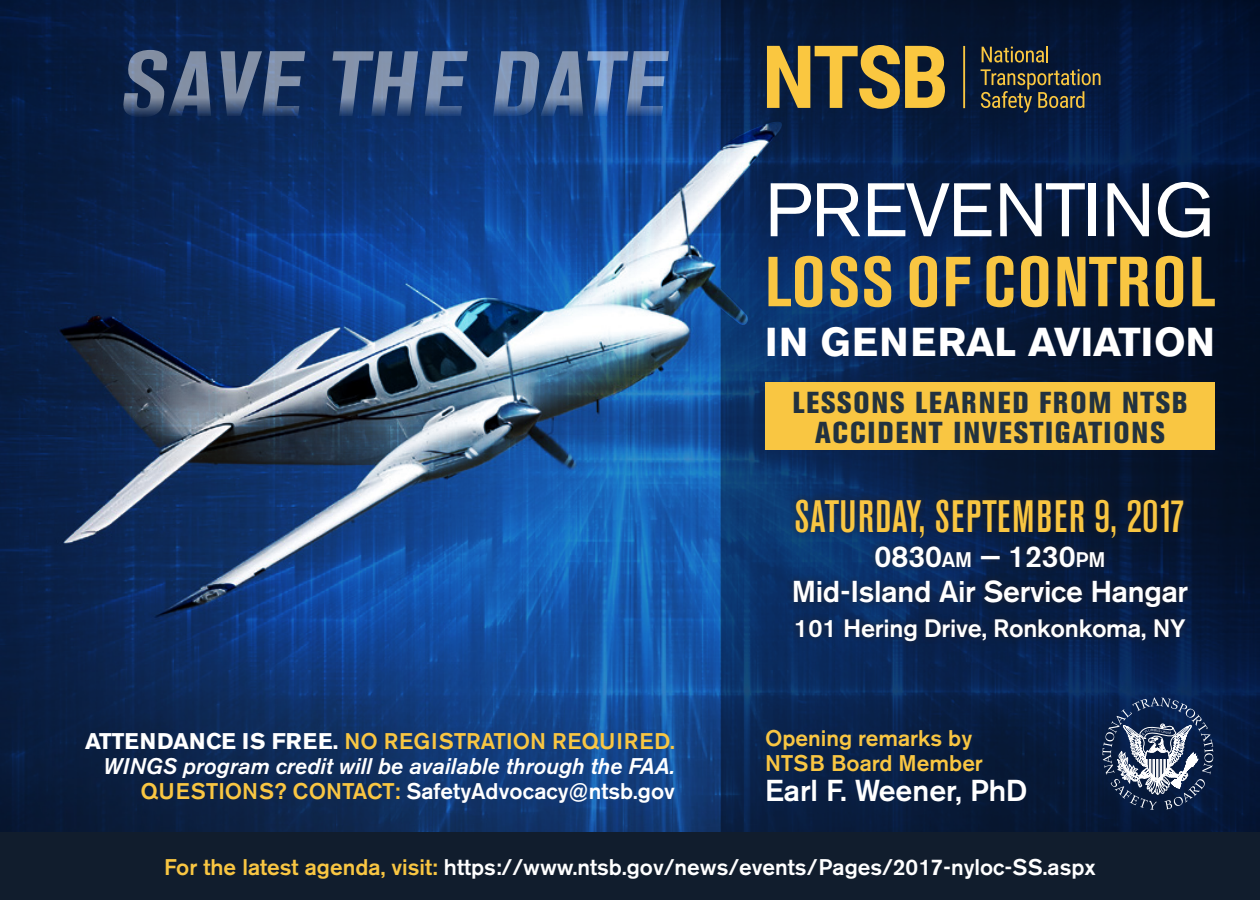
<style>
.page{position:relative;width:1260px;height:900px;background:#fff}
.page>*{position:absolute;margin:0;border:0;box-sizing:border-box;transform-origin:0 0}
.t1{font:75px "Akzidenz Grotesk BE";letter-spacing:-.01em;color:#fff}
.t2{font:700 condensed 70px "Akzidenz Grotesk BE";letter-spacing:.035em;color:#f9c642}
.t3{font:500 condensed 45px "Akzidenz Grotesk BE";letter-spacing:.02em;color:#f9c642}
.t4{font:700 40px "Akzidenz Grotesk BE";color:#fff}
.t5{font:800 condensed 30px/30px "Akzidenz Grotesk BE";letter-spacing:.06em;color:#22323f;text-align:center}
.t6{font:500 30px "Akzidenz Grotesk BE";letter-spacing:-.01em;color:#fff}
.t7{font:500 30px "Akzidenz Grotesk BE";color:#fff}
.t8{font:500 25px "Akzidenz Grotesk BE";letter-spacing:-.01em;color:#fff}
.t9{font:500 22.5px "Akzidenz Grotesk BE";color:#fff}
.t10{font:500 22.5px/25px "Akzidenz Grotesk BE";color:#f9c642}
.t11{font:italic 500 22.5px "Akzidenz Grotesk BE";color:#fff}
.s1{font-weight:700;color:#fff}
.s2{color:#f9c642}
.s3{font-size:21px}
</style>
<div class="page">
<img style="left:0;top:0;width:721px;height:832px">
<svg style="left:721px;top:0;width:539px;height:832px;background:#071f46"></svg>
<div style="left:765px;top:382px;width:450px;height:68px;background:#f9c642"></div>
<svg style="left:122px;top:50px;width:548px;height:67px;background:#3b5682"></svg>
<div style="left:787px;top:491px;width:409px;height:157px;background:#231f20;opacity:.75"></div>
<svg style="left:1102px;top:697px;width:111px;height:113px;background:#3e506f"></svg>
<svg style="left:982px;top:46px;width:66px;height:17px"></svg>
<svg style="left:981px;top:69px;width:120px;height:43px;background:#3d3f3a"></svg>
<svg style="left:767px;top:45px;width:178px;height:64px;background:#907c3e"></svg>
<svg style="left:963px;top:46px;width:2px;height:62px"></svg>
<div style="left:0;top:832px;width:1260px;height:68px;background:#111d2d"></div>
<p class="t1" style="left:765px;top:165px;width:452px">PREVENTING</p>
<p class="t2" style="left:765px;top:242px;width:452px">LOSS OF CONTROL</p>
<p class="t4" style="left:765px;top:319px;width:452px">IN GENERAL AVIATION</p>
<p class="t5" style="left:792px;top:387px;width:397px">LESSONS LEARNED FROM NTSB<br>ACCIDENT INVESTIGATIONS</p>
<p class="t10" style="left:85px;top:728px;width:591px"><span class="s1">ATTENDANCE IS FREE.</span> NO REGISTRATION REQUIRED.</p>
<p class="t11" style="left:103px;top:753px;width:573px">WINGS program credit will be available through the FAA.</p>
<p class="t9" style="left:141px;top:777px;width:536px"><span class="s2">QUESTIONS? CONTACT:</span> SafetyAdvocacy@ntsb.gov</p>
<p class="t3" style="left:795px;top:492px;width:392px">SATURDAY, SEPTEMBER 9, 2017</p>
<p class="t7" style="left:874px;top:538px;width:233px">0830<span class="s3">AM</span> — 1230<span class="s3">PM</span></p>
<p class="t6" style="left:792px;top:573px;width:398px">Mid-Island Air Service Hangar</p>
<p class="t8" style="left:794px;top:613px;width:393px">101 Hering Drive, Ronkonkoma, NY</p>
<p class="t10" style="left:765px;top:726px;width:219px">Opening remarks by<br>NTSB Board Member</p>
<p class="t6" style="left:765px;top:773px;width:264px">Earl F. Weener, PhD</p>
<p class="t9" style="left:164px;top:854px;width:933px"><span class="s2">For the latest agenda, visit:</span> https://www.ntsb.gov/news/events/Pages/2017-nyloc-SS.aspx</p>
</div>
